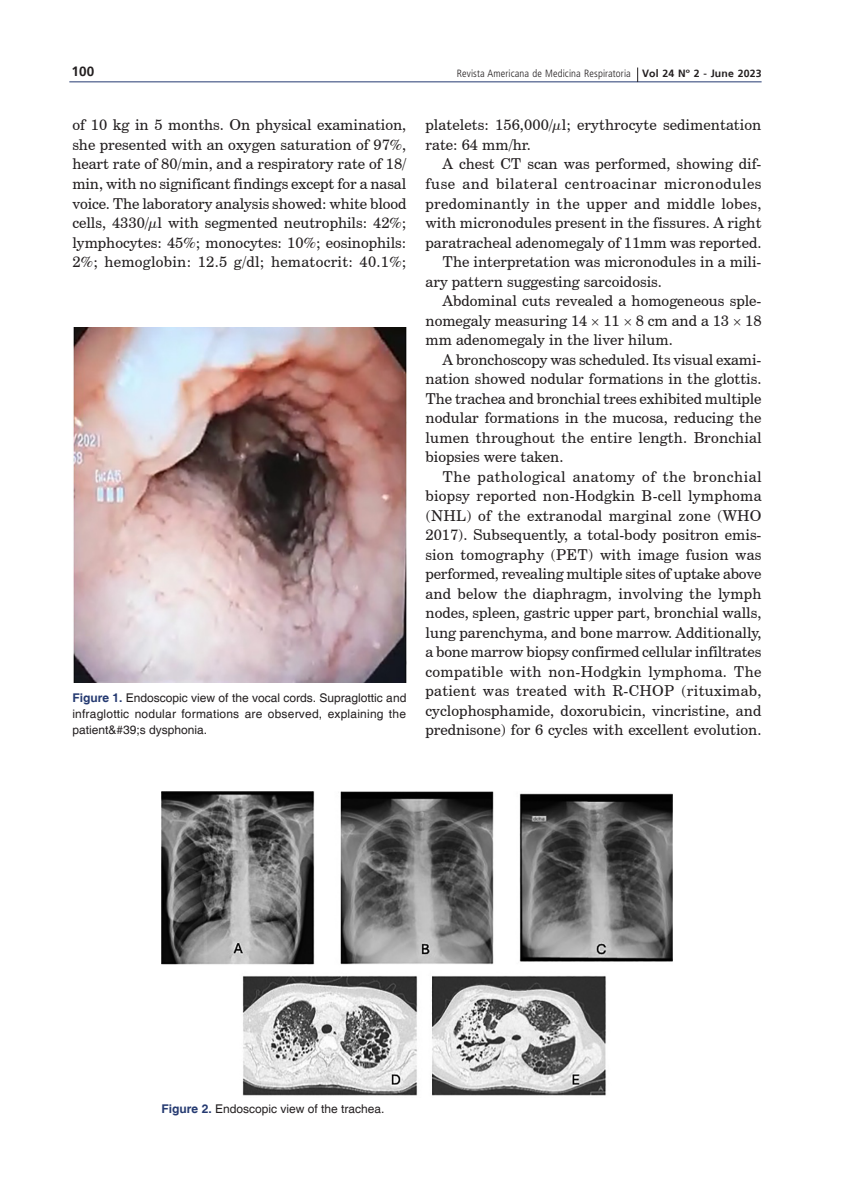
<style>
.page{position:relative;width:851px;height:1191px;background:#fff}
.page>*{position:absolute;margin:0;border:0;box-sizing:border-box;transform-origin:0 0}
.t1{font:15px/19.5px "Century Schoolbook BT";color:#231f20;text-align:justify}
.t2{font:15px "Century Schoolbook BT";letter-spacing:.02em;color:#231f20}
.t3{font:15px "Century Schoolbook BT";letter-spacing:.035em;color:#231f20}
.t4{font:15px "Century Schoolbook BT";letter-spacing:.03em;color:#231f20}
.t5{font:700 13.5px "Frutiger";color:#231f20}
.t6{font:12px/15.8px "Helvetica";color:#231f20;text-align:justify}
.t7{font:300 condensed 10.5px "Frutiger LT Std";letter-spacing:.01em;color:#231f20}
.s1{font-family:"Frutiger";font-weight:700;font-stretch:normal}
.s2{font-weight:700;color:#253a71}
</style>
<div class="page">
<hr style="left:69px;top:81px;width:692px;height:1px;background:#253a71">
<svg style="left:637px;top:67px;width:1px;height:15px"></svg>
<img style="left:73px;top:327px;width:333px;height:355px">
<img style="left:162px;top:791px;width:510px;height:305px">
<p class="t5" style="left:71px;top:63px;width:24px">100</p>
<p class="t7" style="left:456px;top:67px;width:306px">Revista Americana de Medicina Respiratoria <span class="s1">Vol 24 Nº 2 - June 2023</span></p>
<p class="t1" style="left:72px;top:115px;width:335px">of 10 kg in 5 months. On physical examination, she presented with an oxygen saturation of 97%, heart rate of 80/min, and a respiratory rate of 18/ min, with no significant findings except for a nasal voice. The laboratory analysis showed: white blood cells, 4330/µl with segmented neutrophils: 42%; lymphocytes: 45%; monocytes: 10%; eosinophils:<br>2%; hemoglobin: 12.5 g/dl; hematocrit: 40.1%;</p>
<p class="t6" style="left:72px;top:691px;width:335px"><span class="s2">Figure 1.</span> Endoscopic view of the vocal cords. Supraglottic and infraglottic nodular formations are observed, explaining the patient&amp;#39;s dysphonia.</p>
<p class="t1" style="left:425px;top:115px;width:337px">platelets: 156,000/µl; erythrocyte sedimentation rate: 64 mm/hr.</p>
<p class="t1" style="left:442px;top:154px;width:320px">A chest CT scan was performed, showing dif-</p>
<p class="t3" style="left:425px;top:174px;width:337px">fuse and bilateral centroacinar micronodules</p>
<p class="t2" style="left:425px;top:194px;width:337px">predominantly in the upper and middle lobes,</p>
<p class="t1" style="left:425px;top:213px;width:337px">with micronodules present in the fissures. A right</p>
<p class="t1" style="left:425px;top:232px;width:337px">paratracheal adenomegaly of 11mm was reported.</p>
<p class="t1" style="left:442px;top:252px;width:320px">The interpretation was micronodules in a mili-</p>
<p class="t1" style="left:425px;top:271px;width:238px">ary pattern suggesting sarcoidosis.</p>
<p class="t1" style="left:442px;top:291px;width:320px">Abdominal cuts revealed a homogeneous sple-</p>
<p class="t1" style="left:425px;top:310px;width:337px">nomegaly measuring 14 11 8 cm and a 13 18</p>
<p class="t1" style="left:425px;top:330px;width:249px">mm adenomegaly in the liver hilum.</p>
<p class="t1" style="left:442px;top:349px;width:320px">A bronchoscopy was scheduled. Its visual exami-</p>
<p class="t1" style="left:425px;top:369px;width:337px">nation showed nodular formations in the glottis.</p>
<p class="t1" style="left:425px;top:388px;width:337px">The trachea and bronchial trees exhibited multiple</p>
<p class="t1" style="left:425px;top:408px;width:337px">nodular formations in the mucosa, reducing the</p>
<p class="t1" style="left:425px;top:427px;width:337px">lumen throughout the entire length. Bronchial</p>
<p class="t1" style="left:425px;top:447px;width:139px">biopsies were taken.</p>
<p class="t4" style="left:442px;top:467px;width:320px">The pathological anatomy of the bronchial</p>
<p class="t1" style="left:425px;top:486px;width:337px">biopsy reported non-Hodgkin B-cell lymphoma</p>
<p class="t1" style="left:425px;top:505px;width:337px">(NHL) of the extranodal marginal zone (WHO</p>
<p class="t1" style="left:425px;top:525px;width:337px">2017). Subsequently, a total-body positron emis-</p>
<p class="t1" style="left:425px;top:544px;width:337px">sion tomography (PET) with image fusion was</p>
<p class="t1" style="left:425px;top:564px;width:337px">performed, revealing multiple sites of uptake above</p>
<p class="t1" style="left:425px;top:583px;width:337px">and below the diaphragm, involving the lymph</p>
<p class="t1" style="left:425px;top:603px;width:337px">nodes, spleen, gastric upper part, bronchial walls,</p>
<p class="t1" style="left:425px;top:622px;width:337px">lung parenchyma, and bone marrow. Additionally,</p>
<p class="t1" style="left:425px;top:642px;width:337px">a bone marrow biopsy confirmed cellular infiltrates</p>
<p class="t2" style="left:425px;top:662px;width:337px">compatible with non-Hodgkin lymphoma. The</p>
<p class="t2" style="left:425px;top:681px;width:337px">patient was treated with R-CHOP (rituximab,</p>
<p class="t1" style="left:425px;top:700px;width:337px">cyclophosphamide, doxorubicin, vincristine, and</p>
<p class="t1" style="left:425px;top:720px;width:337px">prednisone) for 6 cycles with excellent evolution.</p>
<p class="t6" style="left:162px;top:1101px;width:224px"><span class="s2">Figure 2.</span> Endoscopic view of the trachea.</p>
</div>
